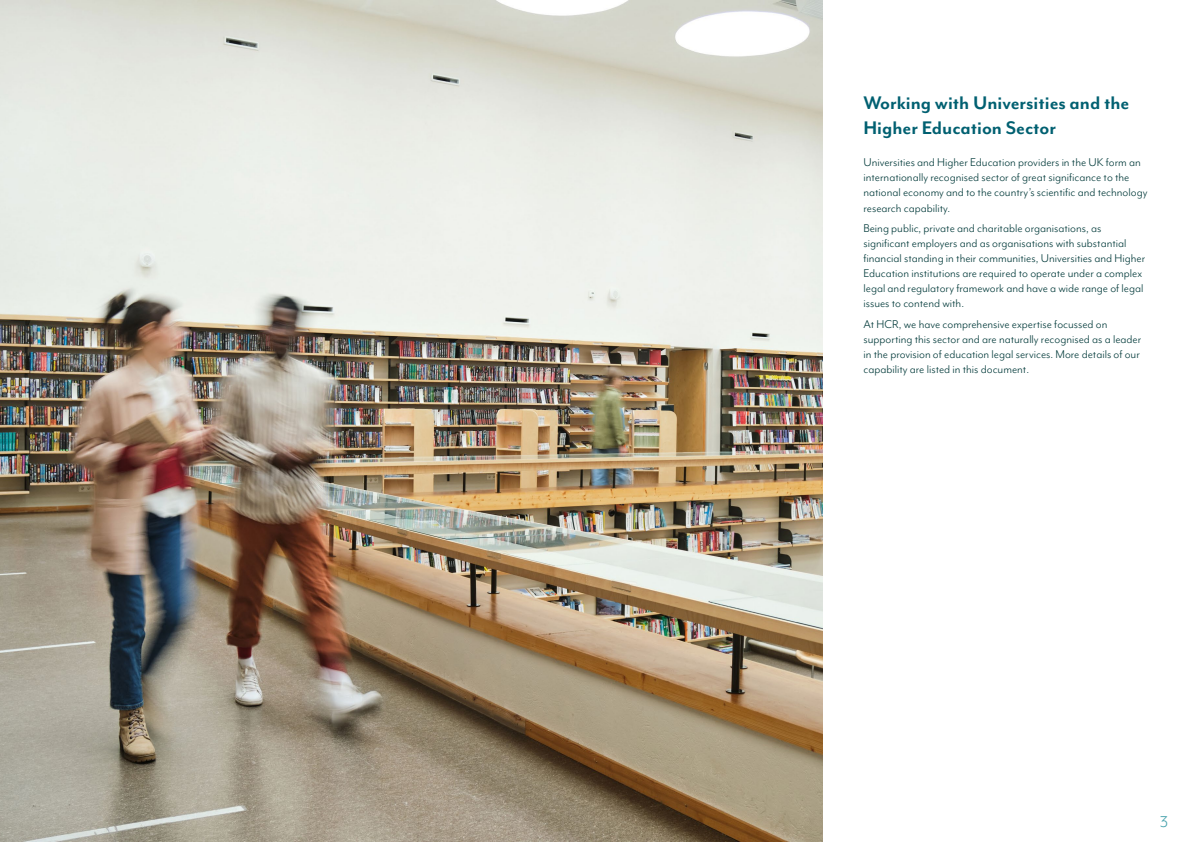
<style>
.page{position:relative;width:1191px;height:842px;background:#fff}
.page>*{position:absolute;margin:0;border:0;box-sizing:border-box;transform-origin:0 0}
.t1{font:700 21px/25.2px "Mr Eaves Mod OT";color:#006071}
.t2{font:18px "Mr Eaves Mod OT";color:#43a0aa}
.t3{font:13px/15px "Mr Eaves Mod OT";color:#023a3a}
</style>
<div class="page">
<img style="left:0;top:0;width:822px;height:841px">
<h1 class="t1" style="left:863px;top:90px;width:267px">Working with Universities and the<br>Higher Education Sector</h1>
<p class="t3" style="left:863px;top:155px;width:285px">Universities and Higher Education providers in the UK form an internationally recognised sector of great significance to the national economy and to the country’s scientific and technology research capability.</p>
<p class="t3" style="left:863px;top:221px;width:283px">Being public, private and charitable organisations, as significant employers and as organisations with substantial financial standing in their communities, Universities and Higher Education institutions are required to operate under a complex legal and regulatory framework and have a wide range of legal issues to contend with.</p>
<p class="t3" style="left:863px;top:316px;width:279px">At HCR, we have comprehensive expertise focussed on supporting this sector and are naturally recognised as a leader in the provision of education legal services. More details of our capability are listed in this document.</p>
<h2 class="t2" style="left:1159px;top:812px;width:10px">3</h2>
</div>
